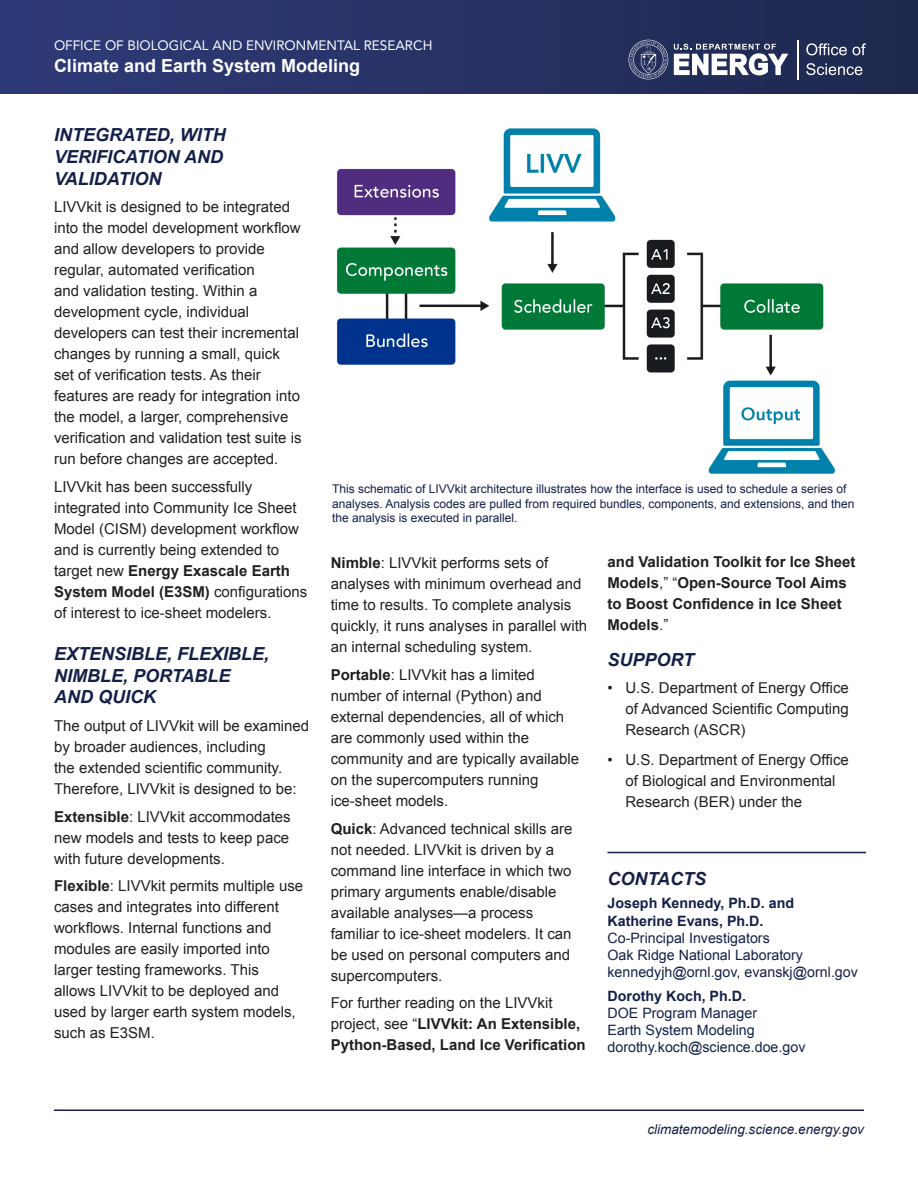
<style>
.page{position:relative;width:918px;height:1188px;background:#fff}
.page>*{position:absolute;margin:0;border:0;box-sizing:border-box;transform-origin:0 0}
.Heading{font:italic 700 18px/21.6px "Arial";color:#142049}
.Body_text{font:italic 700 18px/21.6px "Arial";color:#142049}
.t1{font:700 18px "Arial";color:#fff}
.Body_text-2{font:15px/21px "Arial";color:#231f20}
.Body_text-3{font:700 15px/21px "Arial";color:#231f20}
.Body_text-4{font:14.25px/17.1px "Arial";color:#142049}
.t2{font:13.5px "Avenir LT Std";color:#fff}
.t3{font:italic 13.5px "Arial";color:#142049}
.t4{font:12px/14.4px "Arial";color:#142049}
.s1{font-weight:700}
.s2{font-weight:400}
</style>
<div class="page">
<div style="left:0;top:0;width:918px;height:94px;background:linear-gradient(to right,#2f3b78,#1f294f)"></div>
<svg style="left:674px;top:44px;width:114px;height:31px"></svg>
<svg style="left:629px;top:40px;width:39px;height:39px;background:#4a5277"></svg>
<svg style="left:806px;top:43px;width:41px;height:12px"></svg>
<svg style="left:853px;top:43px;width:13px;height:12px"></svg>
<svg style="left:806px;top:63px;width:56px;height:12px"></svg>
<hr style="left:797px;top:40px;width:1px;height:39px;background:#fff">
<hr style="left:54px;top:1109px;width:810px;height:2px;background:#142049">
<hr style="left:608px;top:852px;width:258px;height:1px;background:#142049">
<img style="left:337px;top:128px;width:498px;height:346px">
<p class="t2" style="left:54px;top:37px;width:380px">OFFICE OF BIOLOGICAL AND ENVIRONMENTAL RESEARCH</p>
<p class="t1" style="left:54px;top:53px;width:308px">Climate and Earth System Modeling</p>
<p class="Body_text" style="left:54px;top:125px;width:173px">INTEGRATED, WITH<br>VERIFICATION AND<br>VALIDATION</p>
<p class="Body_text-2" style="left:54px;top:197px;width:249px">LIVVkit is designed to be integrated into the model development workflow and allow developers to provide regular, automated verification<br>and validation testing. Within a development cycle, individual developers can test their incremental changes by running a small, quick set of verification tests. As their features are ready for integration into the model, a larger, comprehensive verification and validation test suite is run before changes are accepted.</p>
<p class="Body_text-2" style="left:54px;top:476px;width:255px">LIVVkit has been successfully integrated into Community Ice Sheet Model (CISM) development workflow and is currently being extended to target new <span class="s1">Energy Exascale Earth System Model (E3SM)</span> configurations of interest to ice-sheet modelers.</p>
<p class="Heading" style="left:54px;top:643px;width:217px">EXTENSIBLE, FLEXIBLE,<br>NIMBLE, PORTABLE<br>AND QUICK</p>
<p class="Body_text-2" style="left:54px;top:715px;width:257px">The output of LIVVkit will be examined by broader audiences, including<br>the extended scientific community.<br>Therefore, LIVVkit is designed to be:</p>
<p class="Body_text-2" style="left:54px;top:806px;width:238px;text-align:justify"><span class="s1">Extensible</span>: LIVVkit accommodates new models and tests to keep pace with future developments.</p>
<p class="Body_text-2" style="left:54px;top:876px;width:251px"><span class="s1">Flexible</span>: LIVVkit permits multiple use cases and integrates into different workflows. Internal functions and modules are easily imported into larger testing frameworks. This allows LIVVkit to be deployed and used by larger earth system models, such as E3SM.</p>
<p class="t4" style="left:332px;top:482px;width:524px">This schematic of LIVVkit architecture illustrates how the interface is used to schedule a series of analyses. Analysis codes are pulled from required bundles, components, and extensions, and then the analysis is executed in parallel.</p>
<p class="Body_text-2" style="left:331px;top:553px;width:258px"><span class="s1">Nimble</span>: LIVVkit performs sets of analyses with minimum overhead and time to results. To complete analysis quickly, it runs analyses in parallel with an internal scheduling system.</p>
<p class="Body_text-2" style="left:331px;top:664px;width:250px"><span class="s1">Portable</span>: LIVVkit has a limited number of internal (Python) and external dependencies, all of which are commonly used within the community and are typically available on the supercomputers running ice-sheet models.</p>
<p class="Body_text-2" style="left:331px;top:818px;width:243px"><span class="s1">Quick</span>: Advanced technical skills are not needed. LIVVkit is driven by a command line interface in which two primary arguments enable/disable available analyses—a process familiar to ice-sheet modelers. It can be used on personal computers and supercomputers.</p>
<p class="Body_text-3" style="left:331px;top:993px;width:257px"><span class="s2">For further reading on the LIVVkit project, see “</span>LIVVkit: An Extensible,<br>Python-Based, Land Ice Verification</p>
<p class="Body_text-3" style="left:608px;top:552px;width:250px">and Validation Toolkit for Ice Sheet<br>Models<span class="s2">,” “</span>Open-Source Tool Aims to Boost Confidence in Ice Sheet<br>Models<span class="s2">.”</span></p>
<p class="Heading" style="left:608px;top:649px;width:88px">SUPPORT</p>
<p class="Body_text-2" style="left:626px;top:678px;width:225px;text-align:justify;text-indent:-18px">• U.S. Department of Energy Office of Advanced Scientific Computing Research (ASCR)</p>
<p class="Body_text-2" style="left:626px;top:750px;width:225px;text-indent:-18px">• U.S. Department of Energy Office of Biological and Environmental<br>Research (BER) under the</p>
<p class="Heading" style="left:608px;top:868px;width:100px">CONTACTS</p>
<p class="Body_text-4" style="left:608px;top:895px;width:252px"><span class="s1">Joseph Kennedy, Ph.D. and<br>Katherine Evans, Ph.D.<br></span>Co-Principal Investigators<br>Oak Ridge National Laboratory kennedyjh@ornl.gov, evanskj@ornl.gov</p>
<p class="Body_text-4" style="left:608px;top:987px;width:199px"><span class="s1">Dorothy Koch, Ph.D.<br></span>DOE Program Manager<br>Earth System Modeling dorothy.koch@science.doe.gov</p>
<p class="t3" style="left:647px;top:1120px;width:218px">climatemodeling.science.energy.gov</p>
</div>
